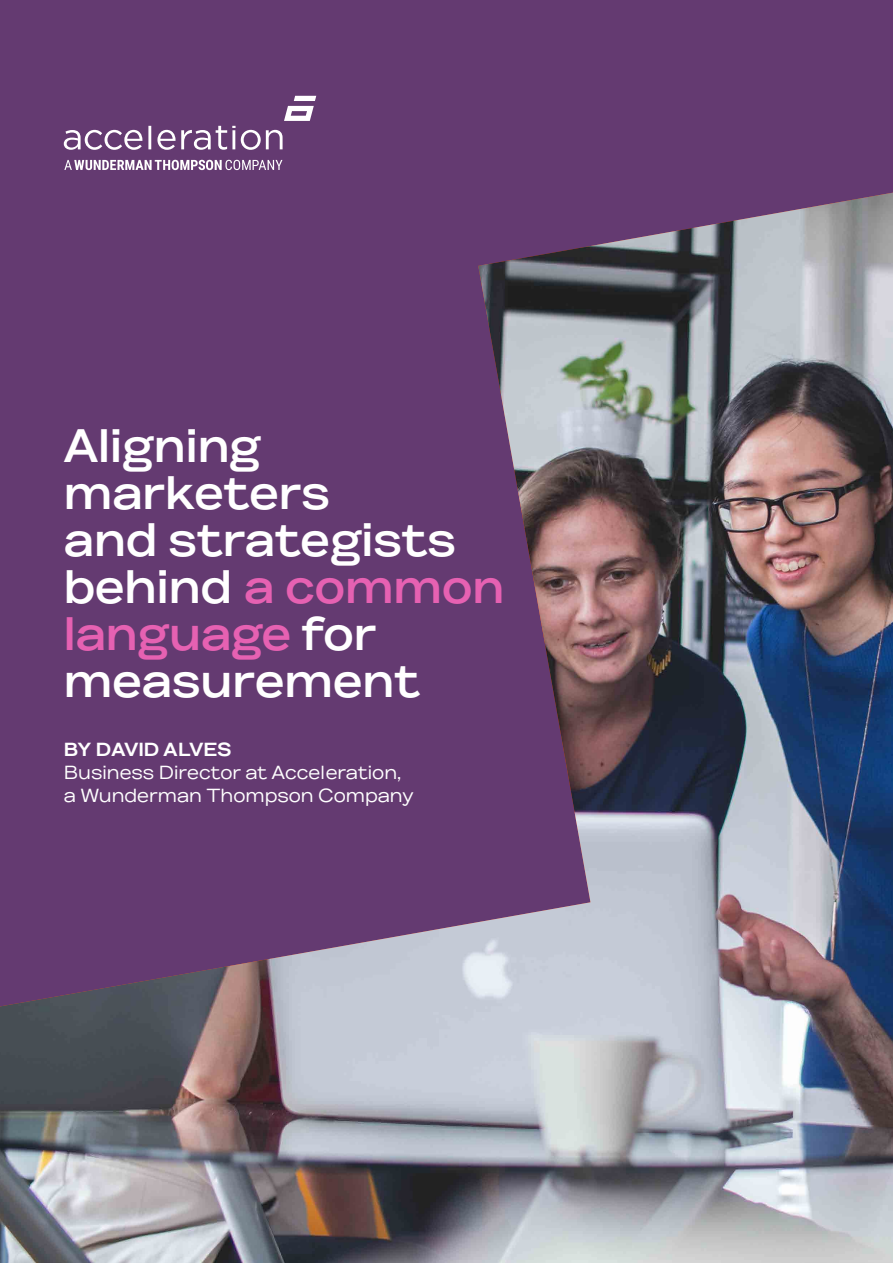
<style>
.page{position:relative;width:893px;height:1263px;background:#643a71}
.page>*{position:absolute;margin:0;border:0;box-sizing:border-box;transform-origin:0 0}
.t1{font:600 48.3px/47.1px "WT Gothic";color:#fff}
.t2{font:19.5px/23.4px "WT Gothic";color:#fff}
.t3{font:700 19.5px "WT Gothic";color:#fff}
.s1{color:#e661b2}
</style>
<div class="page">
<img style="left:0;top:193px;width:893px;height:1070px">
<svg style="left:64px;top:96px;width:252px;height:54px"></svg>
<svg style="left:64px;top:160px;width:218px;height:10px"></svg>
<p class="t1" style="left:64px;top:423px;width:442px">Aligning marketers<br>and strategists behind <span class="s1">a common language</span> for measurement</p>
<p class="t3" style="left:64px;top:738px;width:169px">BY DAVID ALVES</p>
<p class="t2" style="left:64px;top:761px;width:351px">Business Director at Acceleration, a Wunderman Thompson Company</p>
</div>
